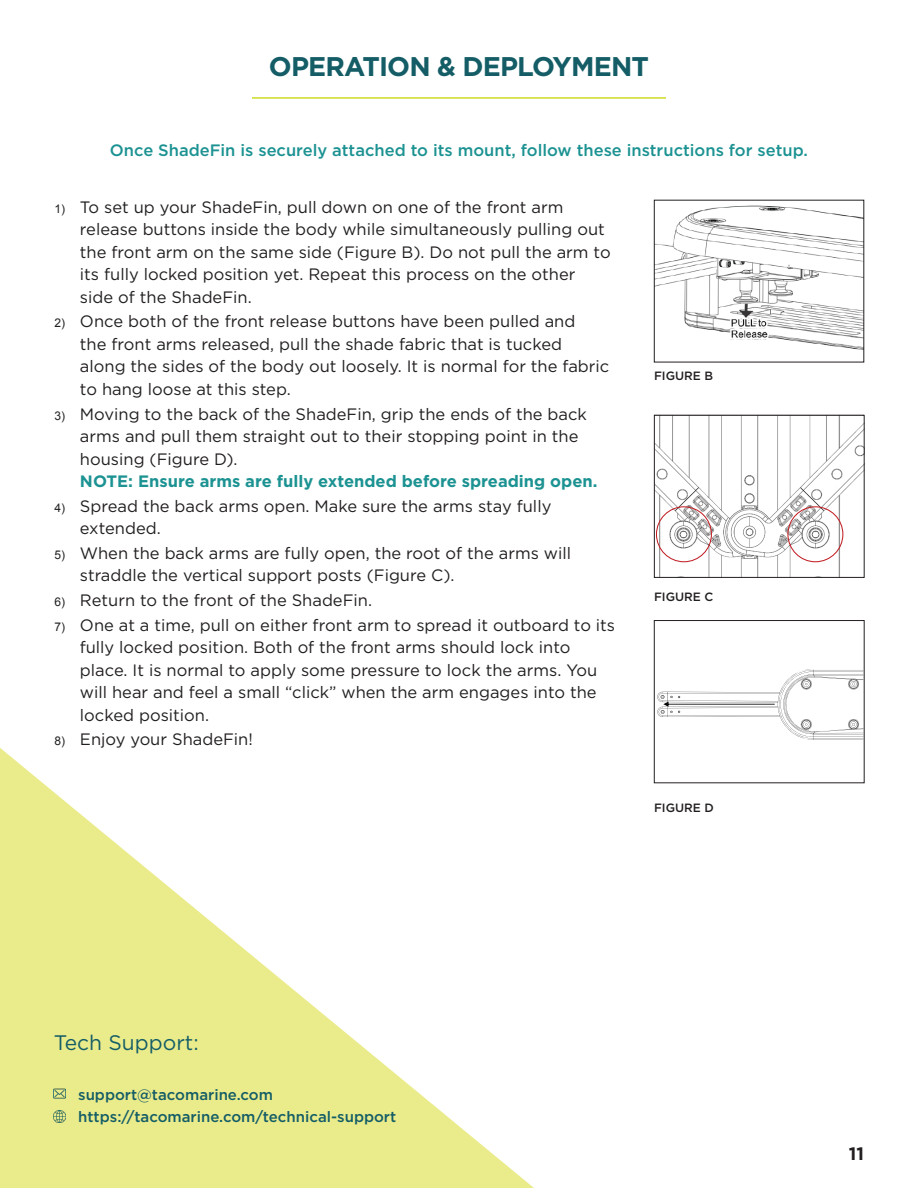
<style>
.page{position:relative;width:918px;height:1188px;background:#fff}
.page>*{position:absolute;margin:0;border:0;box-sizing:border-box;transform-origin:0 0}
.bullets_for_instruct{font:700 27px "Gotham";letter-spacing:-.03em;color:#145d66}
.t1{font:21px "Gotham";color:#145d66}
.bullets_for_instruct-2{font:700 18px "Gotham";color:#231f20}
.t2{font:16.5px/22.5px "Gotham";color:#231f20}
.bullets_for_instruct-3{font:500 16.5px "Gotham";color:#1c9292}
.t3{font:500 15px "Gotham";color:#145d66}
.bullets_for_instruct-4{font:500 12px "Gotham";color:#231f20}
.s1{font-family:"Arial";font-size:12px}
.s2{font-weight:700;color:#1c9292}
</style>
<div class="page">
<img style="left:656px;top:205px;width:206px;height:145px">
<svg style="left:657px;top:669px;width:205px;height:71px"></svg>
<div style="left:654px;top:620px;width:210px;height:163px;border:1px solid #231f20"></div>
<hr style="left:252px;top:97px;width:414px;height:2px;background:#cddc28">
<svg style="left:0;top:748px;width:534px;height:440px"></svg>
<svg style="left:54px;top:1110px;width:12px;height:12px"></svg>
<svg style="left:54px;top:1087px;width:12px;height:12px"></svg>
<img style="left:656px;top:417px;width:206px;height:159px">
<div style="left:787px;top:506px;width:56px;height:56px;border:1px solid #c21d23;border-radius:50%"></div>
<div style="left:656px;top:506px;width:56px;height:56px;border:1px solid #c21d23;border-radius:50%"></div>
<div style="left:654px;top:415px;width:210px;height:163px;border:1px solid #231f20"></div>
<p class="bullets_for_instruct" style="left:269px;top:48px;width:382px">OPERATION &amp; DEPLOYMENT</p>
<p class="bullets_for_instruct-3" style="left:110px;top:139px;width:700px">Once ShadeFin is securely attached to its mount, follow these instructions for setup.</p>
<p class="t2" style="left:80px;top:195px;width:532px;text-indent:-25px"><span class="s1">1)</span> To set up your ShadeFin, pull down on one of the front arm release buttons inside the body while simultaneously pulling out the front arm on the same side (Figure B). Do not pull the arm to its fully locked position yet. Repeat this process on the other side of the ShadeFin.</p>
<p class="t2" style="left:80px;top:310px;width:531px;text-indent:-25px"><span class="s1">2)</span> Once both of the front release buttons have been pulled and<br>the front arms released, pull the shade fabric that is tucked along the sides of the body out loosely. It is normal for the fabric to hang loose at this step.</p>
<p class="t2" style="left:80px;top:402px;width:519px;text-indent:-25px"><span class="s1">3)</span> Moving to the back of the ShadeFin, grip the ends of the back arms and pull them straight out to their stopping point in the housing (Figure D).<br><span class="s2">NOTE: Ensure arms are fully extended before spreading open.</span></p>
<p class="t2" style="left:80px;top:494px;width:473px;text-indent:-25px"><span class="s1">4)</span> Spread the back arms open. Make sure the arms stay fully extended.</p>
<p class="t2" style="left:80px;top:541px;width:493px;text-indent:-25px"><span class="s1">5)</span> When the back arms are fully open, the root of the arms will straddle the vertical support posts (Figure C).</p>
<p class="t2" style="left:54px;top:589px;width:319px"><span class="s1">6)</span> Return to the front of the ShadeFin.</p>
<p class="t2" style="left:80px;top:613px;width:537px;text-indent:-25px"><span class="s1">7)</span> One at a time, pull on either front arm to spread it outboard to its fully locked position. Both of the front arms should lock into place. It is normal to apply some pressure to lock the arms. You will hear and feel a small “click” when the arm engages into the locked position.</p>
<p class="t2" style="left:54px;top:728px;width:200px"><span class="s1">8)</span> Enjoy your ShadeFin!</p>
<p class="bullets_for_instruct-4" style="left:654px;top:368px;width:61px">FIGURE B</p>
<p class="bullets_for_instruct-4" style="left:654px;top:588px;width:61px">FIGURE C</p>
<p class="bullets_for_instruct-4" style="left:654px;top:800px;width:61px">FIGURE D</p>
<p class="t1" style="left:54px;top:1029px;width:146px">Tech Support:</p>
<p class="t3" style="left:78px;top:1085px;width:196px">support@tacomarine.com</p>
<p class="t3" style="left:78px;top:1107px;width:320px">https://tacomarine.com/technical-support</p>
<p class="bullets_for_instruct-2" style="left:849px;top:1142px;width:17px">11</p>
</div>
